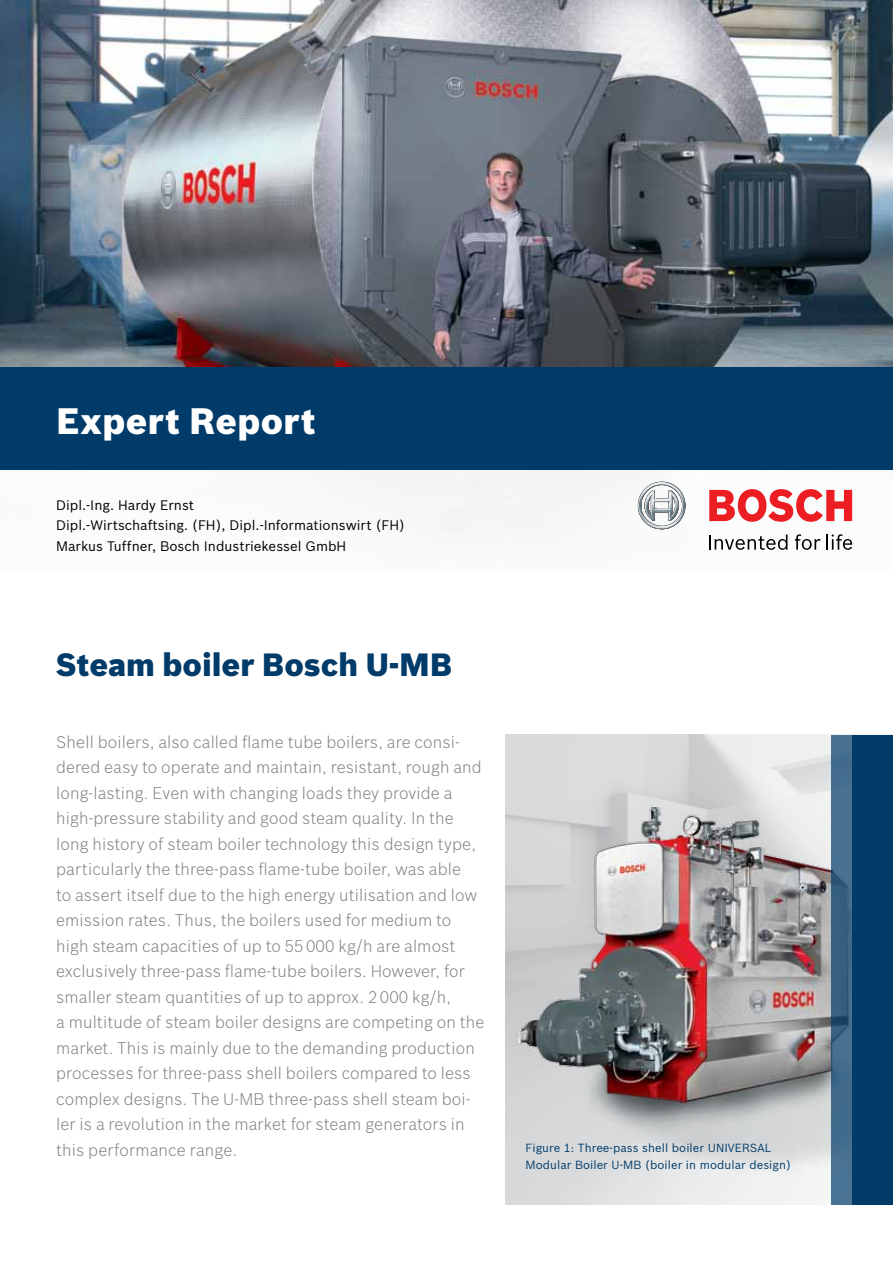
<style>
.page{position:relative;width:893px;height:1263px;background:#fff}
.page>*{position:absolute;margin:0;border:0;box-sizing:border-box;transform-origin:0 0}
.t1{font:900 36px "Bosch Sans";letter-spacing:.01em;color:#fff}
.t2{font:900 31.5px "Bosch Sans";color:#003b6a}
.t3{font:300 16.5px/25.5px "Bosch Sans";letter-spacing:.01em;color:#808285}
.t4{font:13.5px/20.4px "Bosch Sans";color:#000}
.t5{font:11.55px/16.4px "Bosch Sans";letter-spacing:.005em;color:#003b6a}
</style>
<div class="page">
<img style="left:0;top:0;width:893px;height:367px">
<svg style="left:638px;top:482px;width:47px;height:47px"></svg>
<svg style="left:709px;top:535px;width:78px;height:15px"></svg>
<svg style="left:795px;top:534px;width:57px;height:16px"></svg>
<svg style="left:709px;top:489px;width:143px;height:33px"></svg>
<div style="left:0;top:367px;width:893px;height:102px;background:#003b6a"></div>
<img style="left:505px;top:735px;width:327px;height:72px">
<img style="left:505px;top:807px;width:388px;height:398px">
<div style="left:852px;top:735px;width:41px;height:469px;background:#003b6a"></div>
<svg style="left:832px;top:735px;width:20px;height:469px;background:#40698a"></svg>
<h1 class="t1" style="left:56px;top:399px;width:261px">Expert Report</h1>
<p class="t4" style="left:56px;top:494px;width:350px">Dipl.-Ing. Hardy Ernst<br>Dipl.-Wirtschaftsing. (FH), Dipl.-Informationswirt (FH)<br>Markus Tuffner, Bosch Industriekessel GmbH</p>
<h2 class="t2" style="left:56px;top:645px;width:398px">Steam boiler Bosch U-MB</h2>
<p class="t3" style="left:56px;top:729px;width:430px">Shell boilers, also called flame tube boilers, are consi&shy;dered easy to operate and maintain, resistant, rough and long-lasting. Even with changing loads they provide a high-pressure stability and good steam quality. In the long history of steam boiler technology this design type, particularly the three-pass flame-tube boiler, was able<br>to assert itself due to the high energy utilisation and low emission rates. Thus, the boilers used for medium to high steam capacities of up to 55 000 kg/h are almost exclusively three-pass flame-tube boilers. However, for smaller steam quantities of up to approx. 2 000 kg/h,<br>a multitude of steam boiler designs are competing on the market. This is mainly due to the demanding production processes for three-pass shell boilers compared to less complex designs. The U-MB three-pass shell steam boi&shy;ler is a revolution in the market for steam generators in this performance range.</p>
<p class="t5" style="left:526px;top:1140px;width:267px">Figure 1: Three-pass shell boiler UNIVERSAL<br>Modular Boiler U-MB (boiler in modular design)</p>
</div>
